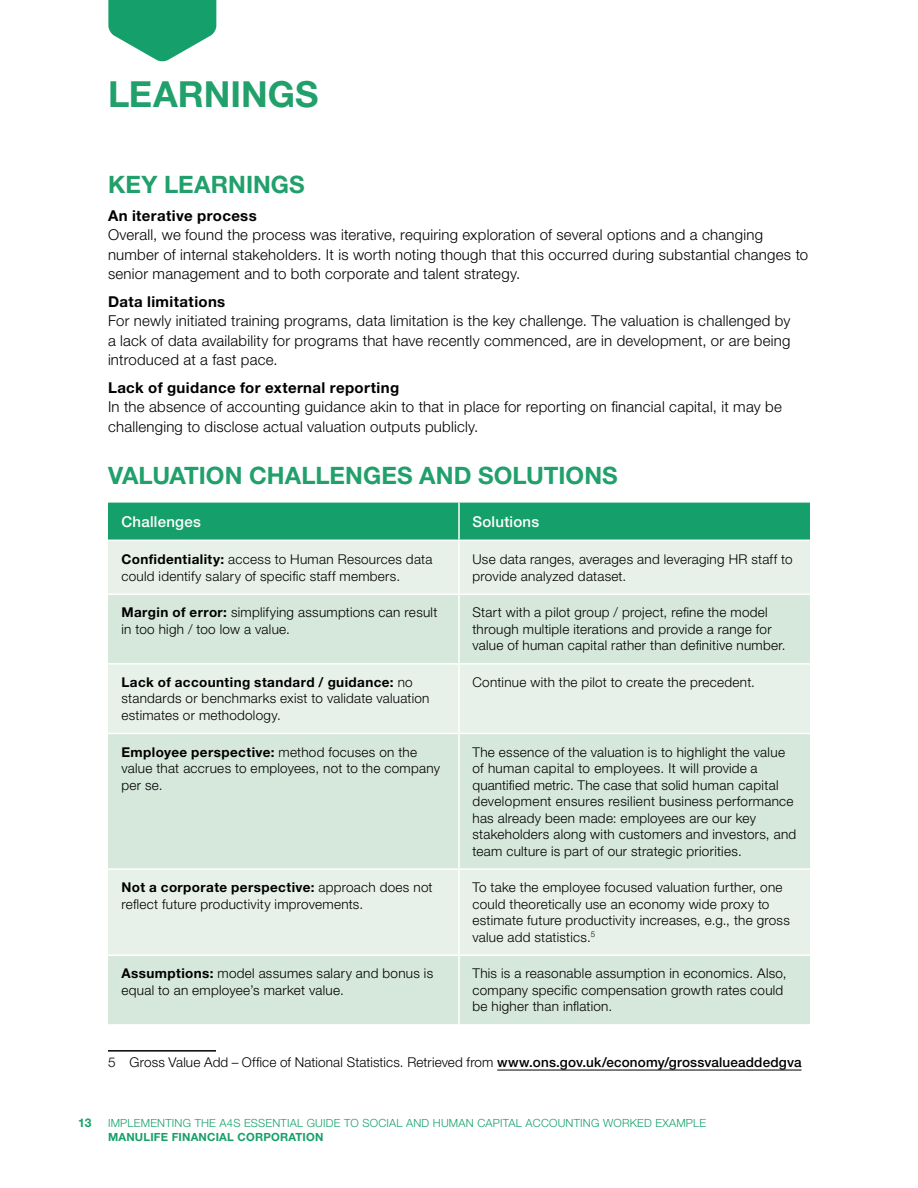
<style>
.page{position:relative;width:918px;height:1188px;background:#fff}
.page>*{position:absolute;margin:0;border:0;box-sizing:border-box;transform-origin:0 0}
.Page_title{font:700 36px "Helvetica Neue LT Std";color:#21a06b}
.Header_1{font:700 24px "Helvetica Neue LT Std";color:#21a06b}
.A4S_Body_Text_para1{font:300 15px/19.5px "Helvetica Neue LT Std";letter-spacing:.015em;color:#000}
.A4S_Body_Text{font:700 15px "Helvetica Neue LT Std";letter-spacing:.025em;color:#000}
.A4S_Body_Text-2{font:500 15px "Helvetica Neue LT Std";letter-spacing:.015em;color:#fff}
.Box_text_-_black{font:300 13.5px/16.5px "Helvetica Neue LT Std";letter-spacing:.02em;color:#000}
.A4S-footnote{font:300 13.5px "Helvetica Neue LT Std";letter-spacing:.01em;color:#000}
.t1{font:700 12px "Helvetica Neue LT Std";color:#15a06b}
.t2{font:300 11.25px "Helvetica Neue LT Std";letter-spacing:.02em;color:#15a06b}
.t3{font:700 11.25px "Helvetica Neue LT Std";letter-spacing:.02em;color:#15a06b}
.s1{font-weight:700}
.s2{font-weight:500}
</style>
<div class="page">
<svg style="left:108px;top:0;width:108px;height:62px"></svg>
<div style="left:108px;top:503px;width:702px;height:37px;background:#15a06b"></div>
<div style="left:108px;top:541px;width:702px;height:52px;background:#e7f1ea"></div>
<svg style="left:108px;top:595px;width:702px;height:429px;fill:#d6e7db"></svg>
<hr style="left:458px;top:503px;width:2px;height:37px;background:#fff">
<hr style="left:458px;top:541px;width:2px;height:52px;background:#fff">
<hr style="left:458px;top:595px;width:2px;height:68px;background:#fff">
<hr style="left:108px;top:663px;width:351px;height:2px;background:#fff">
<hr style="left:459px;top:663px;width:351px;height:2px;background:#fff">
<hr style="left:458px;top:665px;width:2px;height:68px;background:#fff">
<hr style="left:108px;top:733px;width:351px;height:1px;background:#fff">
<hr style="left:459px;top:733px;width:351px;height:1px;background:#fff">
<hr style="left:458px;top:734px;width:2px;height:134px;background:#fff">
<hr style="left:108px;top:868px;width:351px;height:2px;background:#fff">
<hr style="left:459px;top:868px;width:351px;height:2px;background:#fff">
<hr style="left:458px;top:870px;width:2px;height:85px;background:#fff">
<hr style="left:108px;top:955px;width:351px;height:1px;background:#fff">
<hr style="left:459px;top:955px;width:351px;height:1px;background:#fff">
<hr style="left:458px;top:956px;width:2px;height:68px;background:#fff">
<hr style="left:108px;top:1050px;width:108px;height:2px;background:#000">
<hr style="left:497px;top:1070px;width:305px;height:1px;background:#000">
<h1 class="Page_title" style="left:108px;top:72px;width:212px">LEARNINGS</h1>
<h2 class="Header_1" style="left:108px;top:170px;width:198px">KEY LEARNINGS</h2>
<p class="A4S_Body_Text" style="left:108px;top:206px;width:150px">An iterative process</p>
<p class="A4S_Body_Text_para1" style="left:108px;top:225px;width:702px">Overall, we found the process was iterative, requiring exploration of several options and a changing number of internal stakeholders. It is worth noting though that this occurred during substantial changes to senior management and to both corporate and talent strategy.</p>
<p class="A4S_Body_Text" style="left:108px;top:292px;width:119px">Data limitations</p>
<p class="A4S_Body_Text_para1" style="left:108px;top:311px;width:684px;text-align:justify">For newly initiated training programs, data limitation is the key challenge. The valuation is challenged by a lack of data availability for programs that have recently commenced, are in development, or are being introduced at a fast pace.</p>
<p class="A4S_Body_Text" style="left:108px;top:378px;width:293px">Lack of guidance for external reporting</p>
<p class="A4S_Body_Text_para1" style="left:108px;top:397px;width:675px">In the absence of accounting guidance akin to that in place for reporting on financial capital, it may be challenging to disclose actual valuation outputs publicly.</p>
<h2 class="Header_1" style="left:108px;top:461px;width:511px">VALUATION CHALLENGES AND SOLUTIONS</h2>
<p class="A4S_Body_Text-2" style="left:122px;top:513px;width:81px">Challenges</p>
<p class="A4S_Body_Text-2" style="left:472px;top:513px;width:68px">Solutions</p>
<p class="Box_text_-_black" style="left:122px;top:551px;width:312px"><span class="s1">Confidentiality:</span> access to Human Resources data could identify salary of specific staff members.</p>
<p class="Box_text_-_black" style="left:472px;top:551px;width:322px">Use data ranges, averages and leveraging HR staff to provide analyzed dataset.</p>
<p class="Box_text_-_black" style="left:122px;top:604px;width:317px"><span class="s1">Margin of error:</span> simplifying assumptions can result in too high / too low a value.</p>
<p class="Box_text_-_black" style="left:472px;top:604px;width:315px">Start with a pilot group / project, refine the model through multiple iterations and provide a range for value of human capital rather than definitive number.</p>
<p class="Box_text_-_black" style="left:122px;top:674px;width:309px"><span class="s1">Lack of accounting standard / guidance:</span> no standards or benchmarks exist to validate valuation estimates or methodology.</p>
<p class="Box_text_-_black" style="left:472px;top:674px;width:284px">Continue with the pilot to create the precedent.</p>
<p class="Box_text_-_black" style="left:122px;top:743px;width:320px"><span class="s1">Employee perspective:</span> method focuses on the value that accrues to employees, not to the company per se.</p>
<p class="Box_text_-_black" style="left:472px;top:743px;width:325px">The essence of the valuation is to highlight the value of human capital to employees. It will provide a quantified metric. The case that solid human capital development ensures resilient business performance has already been made: employees are our key stakeholders along with customers and investors, and team culture is part of our strategic priorities.</p>
<p class="Box_text_-_black" style="left:122px;top:879px;width:313px"><span class="s1">Not a corporate perspective:</span> approach does not reflect future productivity improvements.</p>
<p class="Box_text_-_black" style="left:472px;top:879px;width:319px">To take the employee focused valuation further, one could theoretically use an economy wide proxy to estimate future productivity increases, e.g., the gross value add statistics.<sup>5</sup></p>
<p class="Box_text_-_black" style="left:122px;top:965px;width:313px"><span class="s1">Assumptions:</span> model assumes salary and bonus is equal to an employee’s market value.</p>
<p class="Box_text_-_black" style="left:472px;top:965px;width:316px">This is a reasonable assumption in economics. Also, company specific compensation growth rates could be higher than inflation.</p>
<p class="A4S-footnote" style="left:108px;top:1054px;width:695px">5 Gross Value Add – Office of National Statistics. Retrieved from <span class="s2">www.ons.gov.uk/economy/grossvalueaddedgva</span></p>
<p class="t1" style="left:78px;top:1116px;width:15px">13</p>
<p class="t2" style="left:108px;top:1116px;width:600px">IMPLEMENTING THE A4S ESSENTIAL GUIDE TO SOCIAL AND HUMAN CAPITAL ACCOUNTING WORKED EXAMPLE</p>
<p class="t3" style="left:108px;top:1130px;width:217px">MANULIFE FINANCIAL CORPORATION</p>
</div>
